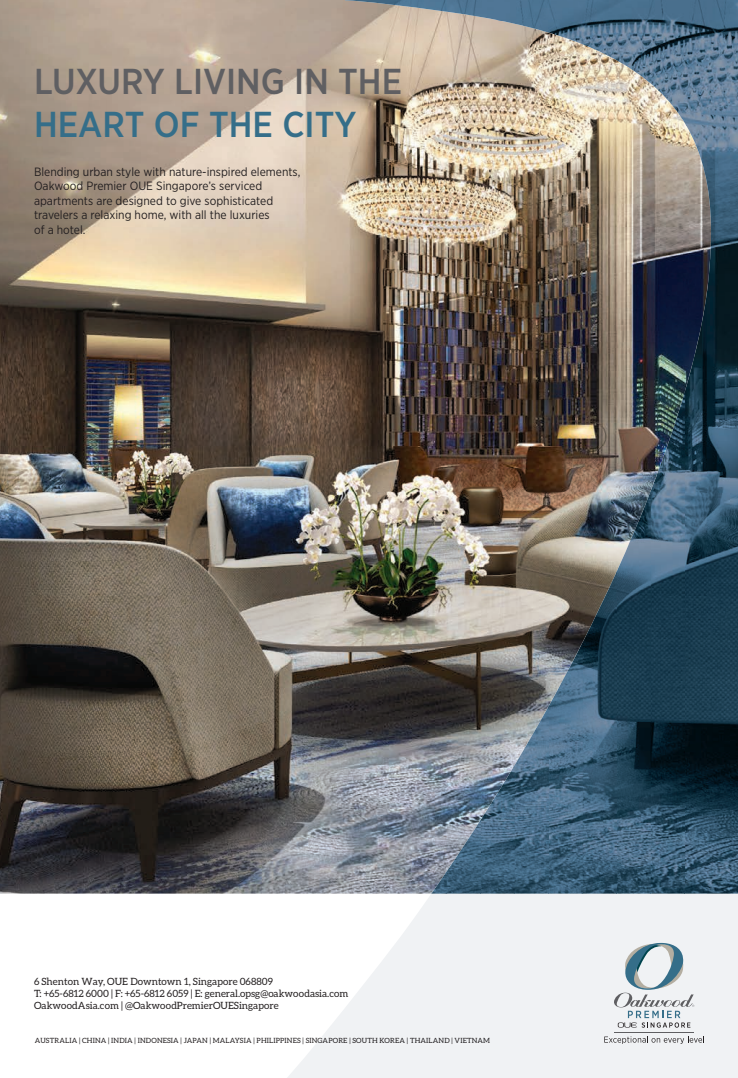
<style>
.page{position:relative;width:738px;height:1078px;background:#fff}
.page>*{position:absolute;margin:0;border:0;box-sizing:border-box;transform-origin:0 0}
.t1{font:500 36px "Gotham Narrow";color:#5f5f62}
.t2{font:500 36px "Gotham Narrow";color:#356e89}
.t3{font:12px/14.4px "Gotham Narrow";color:#231f20}
.t4{font:10px/12px "Aleo";color:#231f20}
.t5{font:7.2px "Aleo";letter-spacing:.02em;color:#231f20}
</style>
<div class="page">
<img style="left:0;top:0;width:677px;height:893px">
<svg style="left:274px;top:893px;width:463px;height:184px;fill:#f0f2f4"></svg>
<svg style="left:315px;top:1037px;width:174px;height:6px"></svg>
<img style="left:345px;top:21px;width:151px;height:15px">
<img style="left:556px;top:56px;width:49px;height:16px">
<img style="left:634px;top:91px;width:23px;height:16px">
<img style="left:672px;top:126px;width:11px;height:17px">
<img style="left:677px;top:143px;width:6px;height:248px">
<img style="left:644px;top:411px;width:5px;height:80px">
<img style="left:610px;top:504px;width:5px;height:67px">
<img style="left:577px;top:581px;width:4px;height:61px">
<img style="left:544px;top:649px;width:3px;height:56px">
<img style="left:511px;top:712px;width:2px;height:52px">
<img style="left:478px;top:768px;width:1px;height:51px">
<img style="left:444px;top:822px;width:1px;height:49px">
<hr style="left:431px;top:893px;width:306px;height:1px;background:#224456">
<img style="left:345px;top:0;width:392px;height:21px">
<img style="left:496px;top:20px;width:241px;height:36px">
<img style="left:605px;top:55px;width:132px;height:36px">
<img style="left:657px;top:90px;width:80px;height:36px">
<img style="left:683px;top:125px;width:54px;height:768px">
<img style="left:649px;top:391px;width:35px;height:502px">
<img style="left:615px;top:491px;width:35px;height:402px">
<img style="left:581px;top:571px;width:35px;height:322px">
<img style="left:547px;top:642px;width:35px;height:251px">
<img style="left:513px;top:705px;width:35px;height:188px">
<img style="left:479px;top:764px;width:35px;height:129px">
<img style="left:445px;top:819px;width:35px;height:74px">
<img style="left:431px;top:871px;width:15px;height:22px">
<hr style="left:613px;top:1031px;width:80px;height:1px;background:#5f5f62">
<svg style="left:603px;top:1036px;width:100px;height:7px"></svg>
<svg style="left:613px;top:942px;width:80px;height:85px"></svg>
<h1 class="t1" style="left:34px;top:58px;width:369px">LUXURY LIVING IN THE</h1>
<h1 class="t2" style="left:34px;top:101px;width:323px">HEART OF THE CITY</h1>
<p class="t3" style="left:34px;top:164px;width:268px">Blending urban style with nature-inspired elements, Oakwood Premier OUE Singapore’s serviced apartments are designed to give sophisticated travelers a relaxing home, with all the luxuries<br>of a hotel.</p>
<p class="t4" style="left:34px;top:975px;width:315px">6 Shenton Way, OUE Downtown 1, Singapore 068809<br>T: +65-6812 6000 | F: +65-6812 6059 | E: general.opsg@oakwoodasia.com<br>OakwoodAsia.com | @OakwoodPremierOUESingapore</p>
<p class="t5" style="left:35px;top:1035px;width:456px">AUSTRALIA | CHINA | INDIA | INDONESIA | JAPAN | MALAYSIA | PHILIPPINES | SINGAPORE | SOUTH KOREA | THAILAND | VIETNAM</p>
</div>
